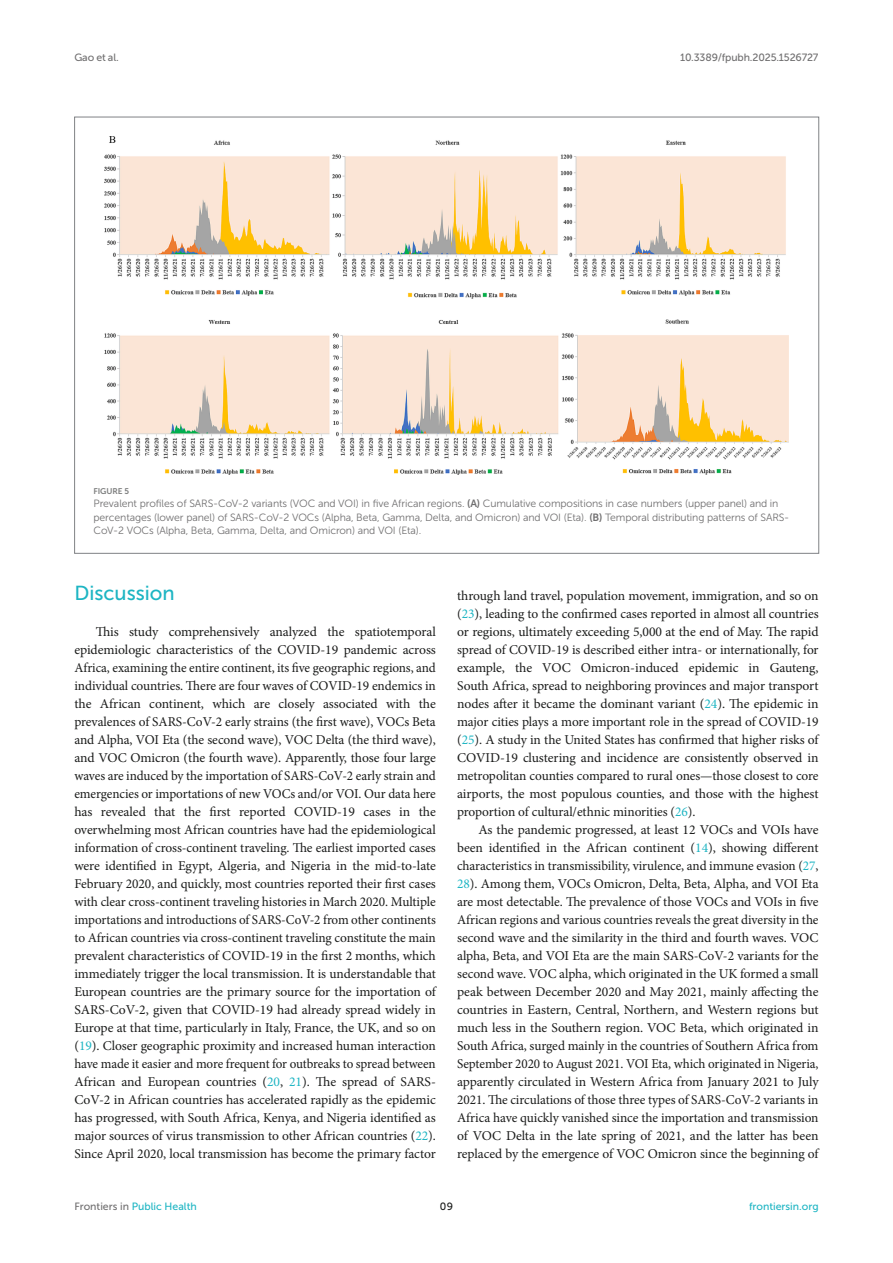
<style>
.page{position:relative;width:893px;height:1263px;background:#fff}
.page>*{position:absolute;margin:0;border:0;box-sizing:border-box;transform-origin:0 0}
.HEAD_1{font:20.25px "Museo Sans 500";color:#1db5c3}
.TEXT{font:13.5px/18px "Minion Pro";letter-spacing:-.005em;color:#1b1c1b;text-align:justify}
.FIG_LEG{font:10.5px/13.5px "Museo Sans 300";letter-spacing:-.01em;color:#706f70}
.t1{font:10.5px "Museo Sans 500";color:#1db5c3}
.t2{font:10.5px "Museo Sans 500";letter-spacing:-.015em;color:#706f70}
.t3{font:10.5px "Museo Sans 500";color:#1b1c1b}
.FIG_HD{font:8.25px "Museo Sans 700";letter-spacing:-.01em;color:#7e7f7f}
.s1{font-family:"Museo Sans 700"}
.s2{color:#1db5c3}
.s3{color:#706f70}
</style>
<div class="page">
<img style="left:104px;top:136px;width:685px;height:339px">
<p class="t2" style="left:74px;top:51px;width:46px">Gao et al.</p>
<p class="t2" style="left:680px;top:51px;width:140px">10.3389/fpubh.2025.1526727</p>
<p class="FIG_HD" style="left:94px;top:486px;width:37px">FIGURE 5</p>
<p class="FIG_LEG" style="left:94px;top:497px;width:697px">Prevalent profiles of SARS-CoV-2 variants (VOC and VOI) in five African regions. <span class="s1">(A)</span> Cumulative compositions in case numbers (upper panel) and in percentages (lower panel) of SARS-CoV-2 VOCs (Alpha, Beta, Gamma, Delta, and Omicron) and VOI (Eta). <span class="s1">(B)</span> Temporal distributing patterns of SARS-<br>CoV-2 VOCs (Alpha, Beta, Gamma, Delta, and Omicron) and VOI (Eta).</p>
<p class="HEAD_1" style="left:74px;top:582px;width:102px">Discussion</p>
<p class="TEXT" style="left:74px;top:623px;width:363px;text-indent:21px">This study comprehensively analyzed the spatiotemporal epidemiologic characteristics of the COVID-19 pandemic across Africa, examining the entire continent, its five geographic regions, and individual countries. There are four waves of COVID-19 endemics in the African continent, which are closely associated with the prevalences of SARS-CoV-2 early strains (the first wave), VOCs Beta and Alpha, VOI Eta (the second wave), VOC Delta (the third wave), and VOC Omicron (the fourth wave). Apparently, those four large waves are induced by the importation of SARS-CoV-2 early strain and emergencies or importations of new VOCs and/or VOI. Our data here has revealed that the first reported COVID-19 cases in the overwhelming most African countries have had the epidemiological information of cross-continent traveling. The earliest imported cases were identified in Egypt, Algeria, and Nigeria in the mid-to-late February 2020, and quickly, most countries reported their first cases with clear cross-continent traveling histories in March 2020. Multiple importations and introductions of SARS-CoV-2 from other continents to African countries via cross-continent traveling constitute the main prevalent characteristics of COVID-19 in the first 2 months, which immediately trigger the local transmission. It is understandable that European countries are the primary source for the importation of SARS-CoV-2, given that COVID-19 had already spread widely in Europe at that time, particularly in Italy, France, the UK, and so on (<span class="s2">19</span>). Closer geographic proximity and increased human interaction have made it easier and more frequent for outbreaks to spread between African and European countries (<span class="s2">20</span>, <span class="s2">21</span>). The spread of SARS-CoV-2 in African countries has accelerated rapidly as the epidemic has progressed, with South Africa, Kenya, and Nigeria identified as major sources of virus transmission to other African countries (<span class="s2">22</span>).<br>Since April 2020, local transmission has become the primary factor</p>
<p class="TEXT" style="left:457px;top:587px;width:363px">through land travel, population movement, immigration, and so on (<span class="s2">23</span>), leading to the confirmed cases reported in almost all countries or regions, ultimately exceeding 5,000 at the end of May. The rapid spread of COVID-19 is described either intra- or internationally, for example, the VOC Omicron-induced epidemic in Gauteng, South Africa, spread to neighboring provinces and major transport nodes after it became the dominant variant (<span class="s2">24</span>). The epidemic in major cities plays a more important role in the spread of COVID-19 (<span class="s2">25</span>). A study in the United States has confirmed that higher risks of COVID-19 clustering and incidence are consistently observed in metropolitan counties compared to rural ones—those closest to core airports, the most populous counties, and those with the highest proportion of cultural/ethnic minorities (<span class="s2">26</span>).</p>
<p class="TEXT" style="left:457px;top:821px;width:363px;text-indent:21px">As the pandemic progressed, at least 12 VOCs and VOIs have been identified in the African continent (<span class="s2">14</span>), showing different characteristics in transmissibility, virulence, and immune evasion (<span class="s2">27</span>, <span class="s2">28</span>). Among them, VOCs Omicron, Delta, Beta, Alpha, and VOI Eta are most detectable. The prevalence of those VOCs and VOIs in five African regions and various countries reveals the great diversity in the second wave and the similarity in the third and fourth waves. VOC alpha, Beta, and VOI Eta are the main SARS-CoV-2 variants for the second wave. VOC alpha, which originated in the UK formed a small peak between December 2020 and May 2021, mainly affecting the countries in Eastern, Central, Northern, and Western regions but much less in the Southern region. VOC Beta, which originated in South Africa, surged mainly in the countries of Southern Africa from September 2020 to August 2021. VOI Eta, which originated in Nigeria, apparently circulated in Western Africa from January 2021 to July 2021. The circulations of those three types of SARS-CoV-2 variants in Africa have quickly vanished since the importation and transmission of VOC Delta in the late spring of 2021, and the latter has been replaced by the emergence of VOC Omicron since the beginning of</p>
<p class="t1" style="left:74px;top:1200px;width:124px"><span class="s3">Frontiers in</span> Public Health</p>
<p class="t3" style="left:440px;top:1200px;width:15px">09</p>
<p class="t1" style="left:749px;top:1200px;width:71px">frontiersin.org</p>
</div>
